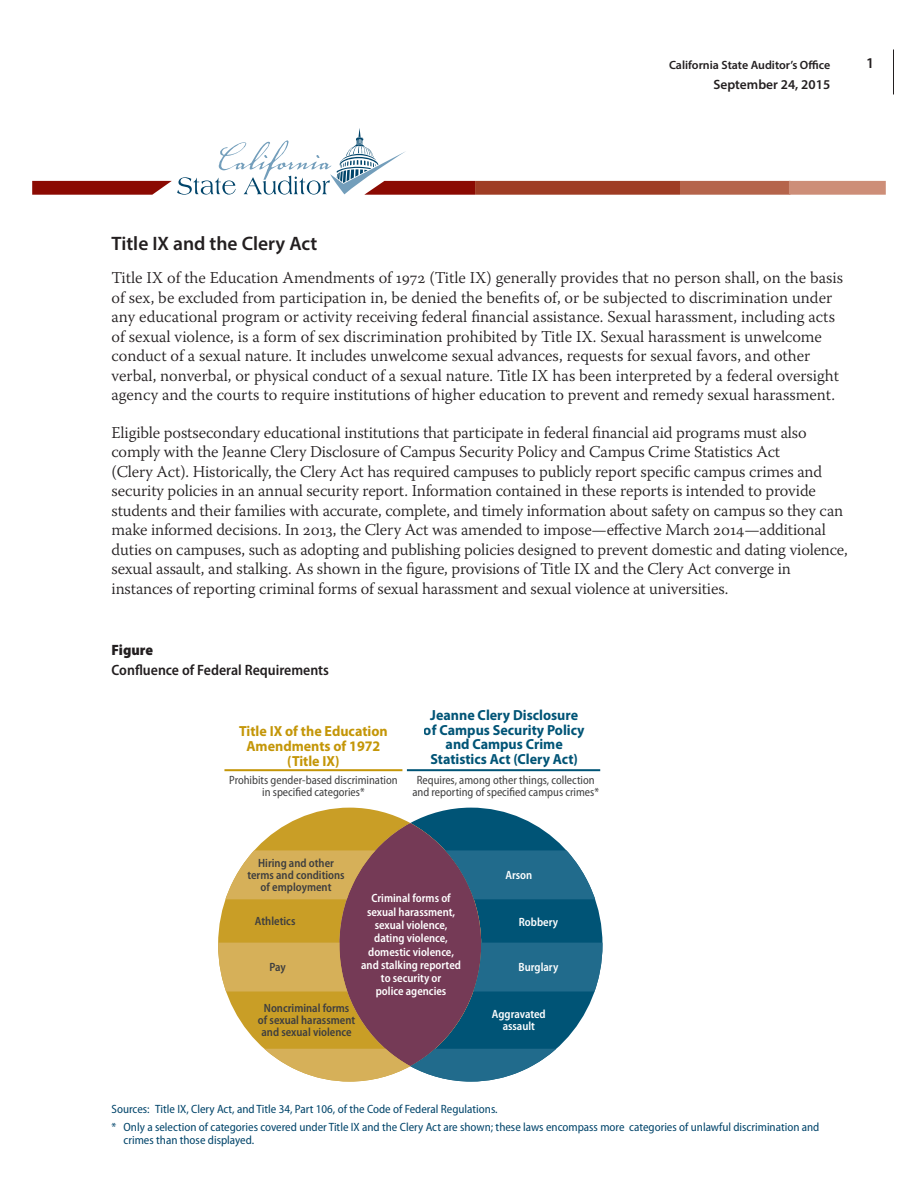
<style>
.page{position:relative;width:918px;height:1188px;background:#fff}
.page>*{position:absolute;margin:0;border:0;box-sizing:border-box;transform-origin:0 0}
.chapter_head{font:600 19.5px "Myriad Pro";color:#231f20}
.body_text{font:300 16.5px/19.5px "Warnock Pro";letter-spacing:-.01em;color:#231f20}
.body_text-2{font:600 semi-condensed 15px/19.5px "Myriad Pro";color:#231f20}
.t1{font:600 15px "Myriad Pro";color:#231f20}
.t2{font:700 14.7px/14.7px "Myriad Pro";color:#005476;text-align:center;scale:.96 1}
.t3{font:700 14.7px/14.7px "Myriad Pro";color:#c49608;text-align:center;scale:.96 1}
.t4{font:600 13.5px "Myriad Pro";color:#231f20}
.t5{font:600 semi-condensed 12px/13.4px "Myriad Pro";color:#fff;text-align:center;scale:.96 1}
.graphic_footnotes{font:semi-condensed 12px/13.5px "Myriad Pro";color:#00446a}
.t6{font:semi-condensed 12px/12px "Myriad Pro";color:#3e3e3f;text-align:center;scale:.96 1}
.t7{font:600 semi-condensed 12px/12px "Myriad Pro";color:#3e3e3f;text-align:center;scale:.96 1}
.graphic_source_notes{font:semi-condensed 12px "Myriad Pro";color:#00446a}
.t8{font:600 12px "Myriad Pro";color:#231f20}
.s1{font-weight:900}
</style>
<div class="page">
<hr style="left:893px;top:50px;width:1px;height:44px;background:#231f20">
<svg style="left:218px;top:808px;width:192px;height:241px;fill:#c99e26"></svg>
<svg style="left:410px;top:808px;width:192px;height:241px;fill:#005476"></svg>
<div style="left:339px;top:823px;width:142px;height:243px;background:#753a56;border-radius:50%"></div>
<svg style="left:225px;top:850px;width:150px;height:49px"></svg>
<svg style="left:445px;top:850px;width:150px;height:49px"></svg>
<svg style="left:218px;top:943px;width:129px;height:49px"></svg>
<svg style="left:473px;top:943px;width:129px;height:49px"></svg>
<svg style="left:264px;top:1049px;width:292px;height:33px"></svg>
<hr style="left:224px;top:769px;width:178px;height:2px;background:#c49608">
<hr style="left:407px;top:769px;width:193px;height:2px;background:#005476">
<svg style="left:32px;top:128px;width:854px;height:67px"></svg>
<p class="t8" style="left:669px;top:57px;width:163px">California State Auditor’s Office</p>
<p class="t1" style="left:866px;top:53px;width:10px">1</p>
<p class="t4" style="left:713px;top:75px;width:118px">September 24, 2015</p>
<p class="chapter_head" style="left:112px;top:231px;width:207px">Title IX and the Clery Act</p>
<p class="body_text" style="left:112px;top:268px;width:733px">Title IX of the Education Amendments of 1972 (Title IX) generally provides that no person shall, on the basis of sex, be excluded from participation in, be denied the benefits of, or be subjected to discrimination under any educational program or activity receiving federal financial assistance. Sexual harassment, including acts of sexual violence, is a form of sex discrimination prohibited by Title IX. Sexual harassment is unwelcome conduct of a sexual nature. It includes unwelcome sexual advances, requests for sexual favors, and other verbal, nonverbal, or physical conduct of a sexual nature. Title IX has been interpreted by a federal oversight agency and the courts to require institutions of higher education to prevent and remedy sexual harassment.</p>
<p class="body_text" style="left:112px;top:422px;width:738px">Eligible postsecondary educational institutions that participate in federal financial aid programs must also comply with the Jeanne Clery Disclosure of Campus Security Policy and Campus Crime Statistics Act<br>(Clery Act). Historically, the Clery Act has required campuses to publicly report specific campus crimes and security policies in an annual security report. Information contained in these reports is intended to provide students and their families with accurate, complete, and timely information about safety on campus so they can make informed decisions. In 2013, the Clery Act was amended to impose—effective March 2014—additional duties on campuses, such as adopting and publishing policies designed to prevent domestic and dating violence, sexual assault, and stalking. As shown in the figure, provisions of Title IX and the Clery Act converge in instances of reporting criminal forms of sexual harassment and sexual violence at universities.</p>
<p class="body_text-2" style="left:112px;top:641px;width:219px"><span class="s1">Figure<br></span>Confluence of Federal Requirements</p>
<p class="t3" style="left:239px;top:724px;width:156px">Title IX of the Education<br>Amendments of 1972 (Title IX)</p>
<p class="t6" style="left:229px;top:774px;width:177px">Prohibits gender-based discrimination in specified categories*</p>
<p class="t2" style="left:424px;top:708px;width:169px">Jeanne Clery Disclosure of Campus Security Policy and Campus Crime<br>Statistics Act (Clery Act)</p>
<p class="t6" style="left:412px;top:774px;width:196px">Requires, among other things, collection and reporting of specified campus crimes*</p>
<p class="t7" style="left:247px;top:857px;width:103px">Hiring and other terms and conditions of employment</p>
<p class="t5" style="left:361px;top:892px;width:106px">Criminal forms of sexual harassment, sexual violence, dating violence, domestic violence, and stalking reported to security or<br>police agencies</p>
<p class="t7" style="left:255px;top:915px;width:44px">Athletics</p>
<p class="t7" style="left:270px;top:961px;width:19px">Pay</p>
<p class="t7" style="left:258px;top:1002px;width:103px">Noncriminal forms of sexual harassment and sexual violence</p>
<p class="t5" style="left:505px;top:869px;width:30px">Arson</p>
<p class="t5" style="left:519px;top:916px;width:42px">Robbery</p>
<p class="t5" style="left:519px;top:960px;width:43px">Burglary</p>
<p class="t5" style="left:492px;top:1008px;width:58px;line-height:12px">Aggravated assault</p>
<p class="graphic_source_notes" style="left:112px;top:1102px;width:388px">Sources: Title IX, Clery Act, and Title 34, Part 106, of the Code of Federal Regulations.</p>
<p class="graphic_footnotes" style="left:124px;top:1120px;width:697px;text-indent:-12px">* Only a selection of categories covered under Title IX and the Clery Act are shown; these laws encompass more categories of unlawful discrimination and crimes than those displayed.</p>
</div>
